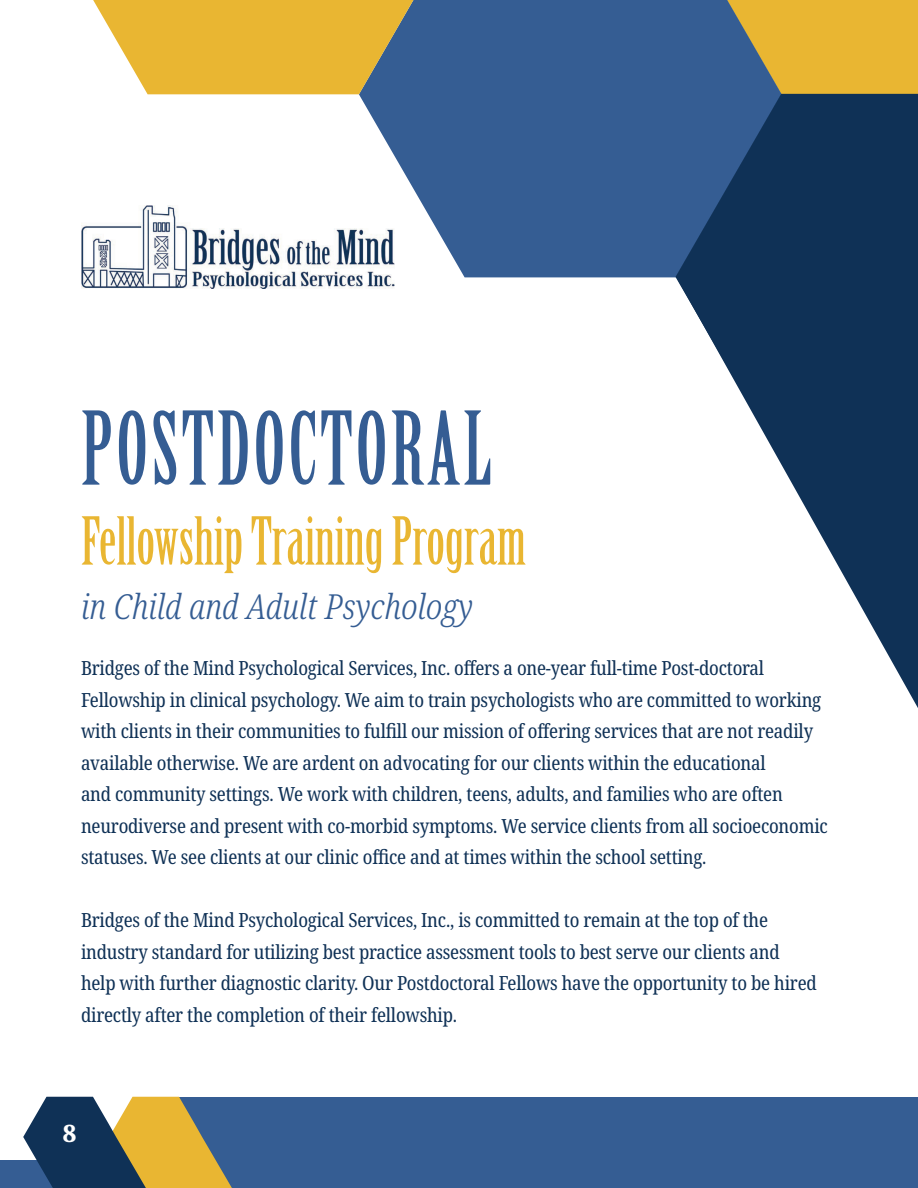
<style>
.page{position:relative;width:918px;height:1188px;background:#fff}
.page>*{position:absolute;margin:0;border:0;box-sizing:border-box;transform-origin:0 0}
.t1{font:99px "Birch Std";letter-spacing:.03em;color:#355d93}
.t2{font:64.5px "Birch Std";color:#e9b632}
.t3{font:italic 300 condensed 34.5px "Noto Serif";color:#355d93}
.t4{font:800 24px "Noto Serif";color:#fff}
.Body_Text{font:condensed 19.5px/31.5px "Noto Serif";letter-spacing:-.01em;color:#0f3156}
</style>
<div class="page">
<div style="left:0;top:1160px;width:122px;height:28px;background:#355d93"></div>
<div style="left:159px;top:1097px;width:759px;height:91px;background:#355d93"></div>
<svg style="left:23px;top:1097px;width:209px;height:91px"></svg>
<div style="left:782px;top:0;width:136px;height:94px;background:#e9b632"></div>
<svg style="left:359px;top:0;width:423px;height:277px;background:#4a6c98"></svg>
<svg style="left:675px;top:94px;width:243px;height:184px;background:#183c65"></svg>
<svg style="left:676px;top:255px;width:242px;height:453px;fill:#0f3156"></svg>
<svg style="left:93px;top:0;width:320px;height:94px;background:#dbb44b"></svg>
<img style="left:81px;top:205px;width:313px;height:84px">
<p class="t1" style="left:81px;top:393px;width:413px">POSTDOCTORAL</p>
<p class="t2" style="left:81px;top:505px;width:446px">Fellowship Training Program</p>
<p class="t3" style="left:81px;top:583px;width:393px">in Child and Adult Psychology</p>
<p class="Body_Text" style="left:81px;top:653px;width:748px">Bridges of the Mind Psychological Services, Inc. offers a one-year full-time Post-doctoral Fellowship in clinical psychology. We aim to train psychologists who are committed to working with clients in their communities to fulfill our mission of offering services that are not readily available otherwise. We are ardent on advocating for our clients within the educational<br>and community settings. We work with children, teens, adults, and families who are often neurodiverse and present with co-morbid symptoms. We service clients from all socioeconomic statuses. We see clients at our clinic office and at times within the school setting.</p>
<p class="Body_Text" style="left:81px;top:905px;width:737px">Bridges of the Mind Psychological Services, Inc., is committed to remain at the top of the industry standard for utilizing best practice assessment tools to best serve our clients and help with further diagnostic clarity. Our Postdoctoral Fellows have the opportunity to be hired directly after the completion of their fellowship.</p>
<p class="t4" style="left:63px;top:1117px;width:15px">8</p>
</div>
